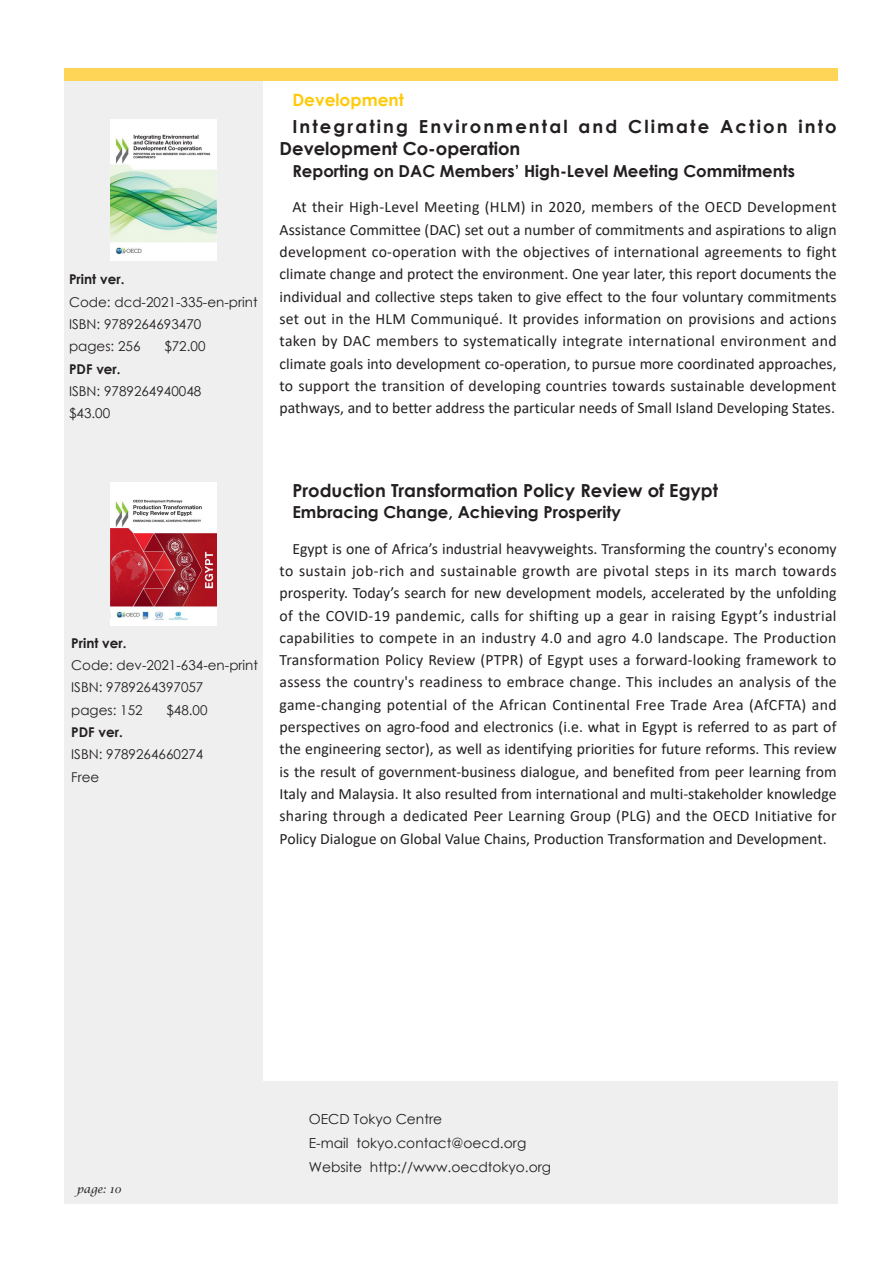
<style>
.page{position:relative;width:893px;height:1263px;background:#fff}
.page>*{position:absolute;margin:0;border:0;box-sizing:border-box;transform-origin:0 0}
.t1{font:700 18px/22.4px "Century Gothic";letter-spacing:.115em;color:#231f20}
.t2{font:700 18px "Century Gothic";color:#231f20}
.t3{font:700 16.95px "Century Gothic";color:#feca0a}
.t4{font:700 16.5px "Century Gothic";color:#231f20}
.t5{font:15.75px/22.4px "Calibri";color:#231f20;text-align:justify}
.t6{font:13.8px/24.2px "Century Gothic";color:#231f20}
.t7{font:13.5px "Century Gothic";color:#231f20}
.t8{font:700 13.5px "Century Gothic";color:#231f20}
.t9{font:italic 10.65px "Lucida Calligraphy";color:#231f20}
</style>
<div class="page">
<div style="left:64px;top:81px;width:199px;height:1122px;background:#efeff0"></div>
<div style="left:64px;top:69px;width:774px;height:12px;background:#fed556"></div>
<div style="left:261px;top:1081px;width:577px;height:122px;background:#efeff0"></div>
<img style="left:111px;top:119px;width:106px;height:142px">
<img style="left:111px;top:483px;width:106px;height:142px">
<p class="t8" style="left:69px;top:269px;width:57px">Print ver.</p>
<p class="t7" style="left:69px;top:292px;width:190px">Code: dcd-2021-335-en-print</p>
<p class="t7" style="left:69px;top:315px;width:134px">ISBN: 9789264693470</p>
<p class="t7" style="left:69px;top:337px;width:73px">pages: 256</p>
<p class="t7" style="left:164px;top:337px;width:43px">$72.00</p>
<p class="t8" style="left:69px;top:359px;width:53px">PDF ver.</p>
<p class="t7" style="left:69px;top:382px;width:134px">ISBN: 9789264940048</p>
<p class="t7" style="left:69px;top:404px;width:43px">$43.00</p>
<p class="t3" style="left:292px;top:87px;width:113px">Development</p>
<p class="t1" style="left:280px;top:114px;width:559px;text-indent:13px">Integrating Environmental and Climate Action into<br>Development Co-operation</p>
<p class="t4" style="left:292px;top:159px;width:504px">Reporting on DAC Members’ High-Level Meeting Commitments</p>
<p class="t5" style="left:280px;top:195px;width:559px;text-indent:13px">At their High-Level Meeting (HLM) in 2020, members of the OECD Development Assistance Committee (DAC) set out a number of commitments and aspirations to align development co-operation with the objectives of international agreements to fight climate change and protect the environment. One year later, this report documents the individual and collective steps taken to give effect to the four voluntary commitments set out in the HLM Communiqué. It provides information on provisions and actions taken by DAC members to systematically integrate international environment and climate goals into development co-operation, to pursue more coordinated approaches, to support the transition of developing countries towards sustainable development pathways, and to better address the particular needs of Small Island Developing States.</p>
<p class="t8" style="left:71px;top:632px;width:57px">Print ver.</p>
<p class="t7" style="left:71px;top:656px;width:188px">Code: dev-2021-634-en-print</p>
<p class="t7" style="left:71px;top:678px;width:134px">ISBN: 9789264397057</p>
<p class="t7" style="left:71px;top:700px;width:73px">pages: 152</p>
<p class="t7" style="left:166px;top:700px;width:43px">$48.00</p>
<p class="t8" style="left:71px;top:722px;width:53px">PDF ver.</p>
<p class="t7" style="left:71px;top:745px;width:134px">ISBN: 9789264660274</p>
<p class="t7" style="left:71px;top:767px;width:30px">Free</p>
<p class="t2" style="left:292px;top:476px;width:427px">Production Transformation Policy Review of Egypt</p>
<p class="t4" style="left:292px;top:500px;width:330px">Embracing Change, Achieving Prosperity</p>
<p class="t5" style="left:280px;top:537px;width:559px;text-indent:13px">Egypt is one of Africa’s industrial heavyweights. Transforming the country's economy to sustain job-rich and sustainable growth are pivotal steps in its march towards prosperity. Today’s search for new development models, accelerated by the unfolding of the COVID-19 pandemic, calls for shifting up a gear in raising Egypt’s industrial capabilities to compete in an industry 4.0 and agro 4.0 landscape. The Production Transformation Policy Review (PTPR) of Egypt uses a forward-looking framework to assess the country's readiness to embrace change. This includes an analysis of the game-changing potential of the African Continental Free Trade Area (AfCFTA) and perspectives on agro-food and electronics (i.e. what in Egypt is referred to as part of the engineering sector), as well as identifying priorities for future reforms. This review is the result of government-business dialogue, and benefited from peer learning from Italy and Malaysia. It also resulted from international and multi-stakeholder knowledge sharing through a dedicated Peer Learning Group (PLG) and the OECD Initiative for Policy Dialogue on Global Value Chains, Production Transformation and Development.</p>
<p class="t9" style="left:77px;top:1183px;width:46px">page: 10</p>
<p class="t6" style="left:309px;top:1106px;width:244px">OECD Tokyo Centre<br>E-mail tokyo.contact@oecd.org<br>Website http://www.oecdtokyo.org</p>
</div>
